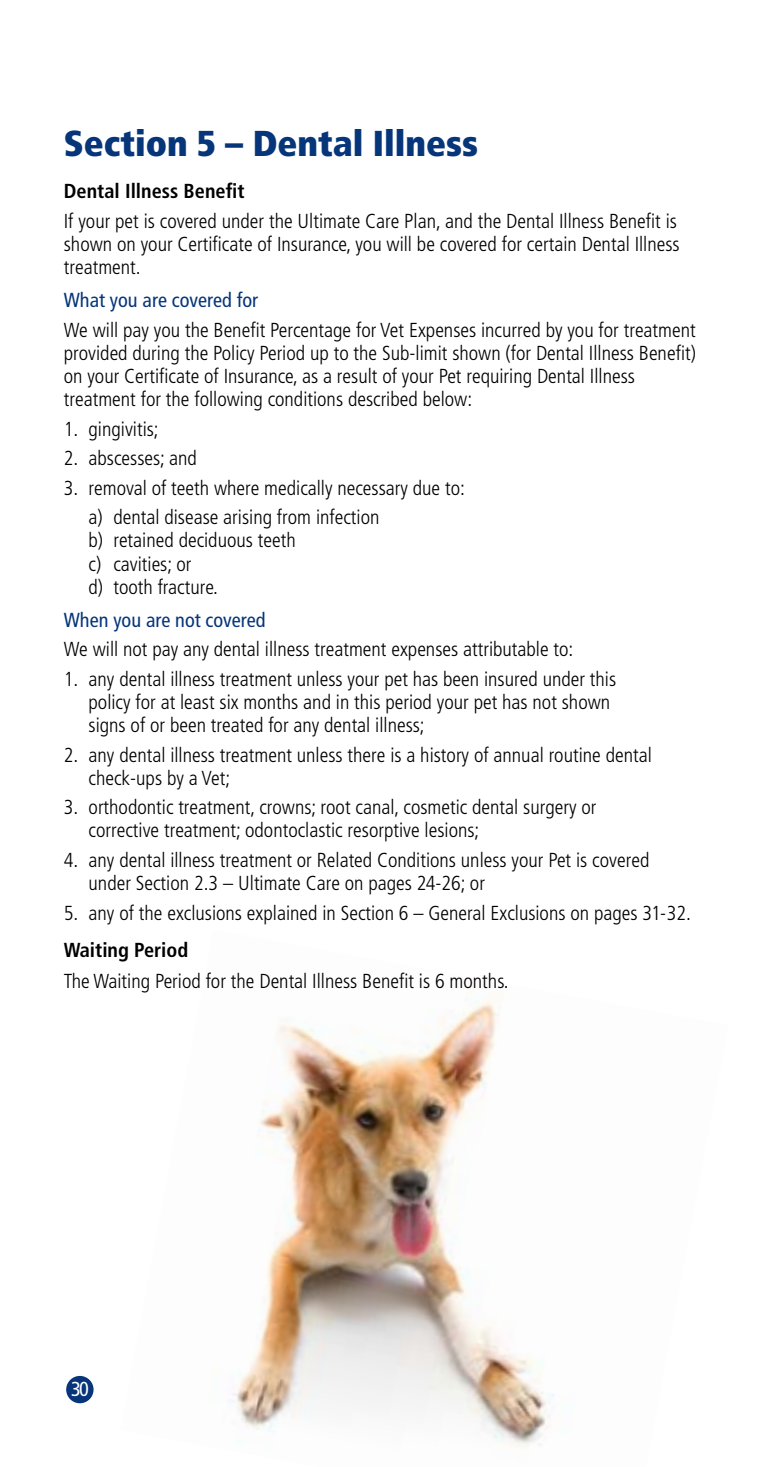
<style>
.page{position:relative;width:766px;height:1467px;background:#fff}
.page>*{position:absolute;margin:0;border:0;box-sizing:border-box;transform-origin:0 0}
.t1{font:900 condensed 36px "Frutiger";color:#06357a}
.t2{font:300 condensed 20.25px/23.2px "Frutiger";color:#000}
.t3{font:condensed 20.25px "Frutiger";color:#06357a}
.t4{font:700 condensed 20.25px "Frutiger";color:#000}
.t5{font:condensed 20.25px "Frutiger";color:#fff}
</style>
<div class="page">
<div style="left:66px;top:1376px;width:27px;height:27px;background:#06357a;border-radius:50%"></div>
<img style="left:229px;top:1000px;width:325px;height:448px">
<h1 class="t1" style="left:64px;top:122px;width:415px">Section 5 – Dental Illness</h1>
<p class="t4" style="left:64px;top:179px;width:182px">Dental Illness Benefit</p>
<p class="t2" style="left:64px;top:210px;width:617px">If your pet is covered under the Ultimate Care Plan, and the Dental Illness Benefit is shown on your Certificate of Insurance, you will be covered for certain Dental Illness treatment.</p>
<p class="t3" style="left:64px;top:288px;width:196px">What you are covered for</p>
<p class="t2" style="left:64px;top:318px;width:633px">We will pay you the Benefit Percentage for Vet Expenses incurred by you for treatment provided during the Policy Period up to the Sub-limit shown (for Dental Illness Benefit) on your Certificate of Insurance, as a result of your Pet requiring Dental Illness treatment for the following conditions described below:</p>
<p class="t2" style="left:64px;top:417px;width:96px">1. gingivitis;</p>
<p class="t2" style="left:64px;top:447px;width:135px">2. abscesses; and</p>
<p class="t2" style="left:89px;top:473px;width:378px;line-height:29.5px;text-indent:-25px">3. removal of teeth where medically necessary due to: a) dental disease arising from infection</p>
<p class="t2" style="left:89px;top:529px;width:209px">b) retained deciduous teeth c) cavities; or<br>d) tooth fracture.</p>
<p class="t3" style="left:64px;top:608px;width:203px">When you are not covered</p>
<p class="t2" style="left:64px;top:638px;width:511px">We will not pay any dental illness treatment expenses attributable to:</p>
<p class="t2" style="left:89px;top:667px;width:529px;text-indent:-25px">1. any dental illness treatment unless your pet has been insured under this policy for at least six months and in this period your pet has not shown signs of or been treated for any dental illness;</p>
<p class="t2" style="left:89px;top:743px;width:564px;text-indent:-25px">2. any dental illness treatment unless there is a history of annual routine dental check-ups by a Vet;</p>
<p class="t2" style="left:89px;top:796px;width:509px;text-indent:-25px">3. orthodontic treatment, crowns; root canal, cosmetic dental surgery or corrective treatment; odontoclastic resorptive lesions;</p>
<p class="t2" style="left:89px;top:849px;width:562px;text-indent:-25px">4. any dental illness treatment or Related Conditions unless your Pet is covered under Section 2.3 – Ultimate Care on pages 24-26; or</p>
<p class="t2" style="left:64px;top:901px;width:628px">5. any of the exclusions explained in Section 6 – General Exclusions on pages 31-32.</p>
<p class="t4" style="left:64px;top:938px;width:126px">Waiting Period</p>
<p class="t2" style="left:64px;top:969px;width:446px">The Waiting Period for the Dental Illness Benefit is 6 months.</p>
<p class="t5" style="left:71px;top:1378px;width:19px">30</p>
</div>
